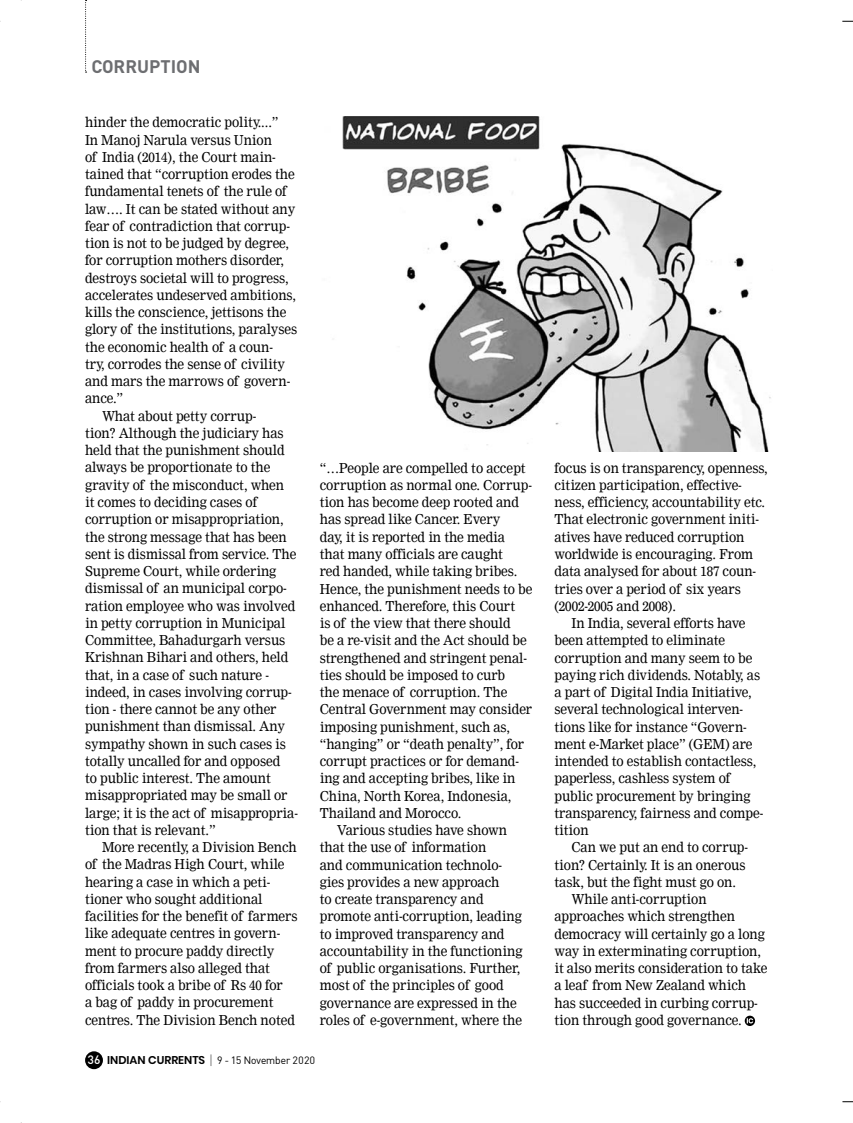
<style>
.page{position:relative;width:853px;height:1123px;background:#fff}
.page>*{position:absolute;margin:0;border:0;box-sizing:border-box;transform-origin:0 0}
.t1{font:700 18px "DI Nc";color:#6d6e71}
.t2{font:13.5px "Nimrod";letter-spacing:-.005em;color:#000;scale:.95 1}
.t3{font:10.5px "Sapient Sans";color:#000}
.s1{font-weight:500;font-size:12px;color:#fff}
.s2{font-family:"Poppins";font-weight:600;font-size:11.25px}
.s3{font-weight:300;font-size:13.5px}
</style>
<div class="page">
<div style="left:85px;top:1051px;width:18px;height:18px;background:#000;border-radius:50%"></div>
<img style="left:342px;top:117px;width:429px;height:334px">
<svg style="left:744px;top:1015px;width:11px;height:11px"></svg>
<svg style="left:746px;top:1018px;width:7px;height:5px"></svg>
<svg style="left:85px;top:0;width:2px;height:73px"></svg>
<h1 class="t1" style="left:91px;top:55px;width:23px">CORR</h1>
<h1 class="t1" style="left:137px;top:55px;width:34px">UPTION</h1>
<p class="t2" style="left:85px;top:114px;width:205px">hinder the democratic polity....”</p>
<p class="t2" style="left:85px;top:132px;width:198px">In Manoj Narula versus Union</p>
<p class="t2" style="left:85px;top:149px;width:202px">of India (2014), the Court main-</p>
<p class="t2" style="left:85px;top:166px;width:222px">tained that “corruption erodes the</p>
<p class="t2" style="left:85px;top:183px;width:214px">fundamental tenets of the rule of</p>
<p class="t2" style="left:85px;top:201px;width:223px">law…. It can be stated without any</p>
<p class="t2" style="left:85px;top:218px;width:217px">fear of contradiction that corrup-</p>
<p class="t2" style="left:85px;top:235px;width:216px">tion is not to be judged by degree,</p>
<p class="t2" style="left:85px;top:252px;width:211px">for corruption mothers disorder,</p>
<p class="t2" style="left:85px;top:270px;width:216px">destroys societal will to progress,</p>
<p class="t2" style="left:85px;top:287px;width:223px">accelerates undeserved ambitions,</p>
<p class="t2" style="left:85px;top:304px;width:213px">kills the conscience, jettisons the</p>
<p class="t2" style="left:85px;top:321px;width:225px">glory of the institutions, paralyses</p>
<p class="t2" style="left:85px;top:339px;width:199px">the economic health of a coun-</p>
<p class="t2" style="left:85px;top:356px;width:212px">try, corrodes the sense of civility</p>
<p class="t2" style="left:85px;top:373px;width:218px">and mars the marrows of govern-</p>
<p class="t2" style="left:85px;top:390px;width:42px">ance.”</p>
<p class="t2" style="left:102px;top:408px;width:164px">What about petty corrup-</p>
<p class="t2" style="left:85px;top:425px;width:211px">tion? Although the judiciary has</p>
<p class="t2" style="left:85px;top:442px;width:211px">held that the punishment should</p>
<p class="t2" style="left:85px;top:459px;width:196px">always be proportionate to the</p>
<p class="t2" style="left:85px;top:477px;width:211px">gravity of the misconduct, when</p>
<p class="t2" style="left:85px;top:494px;width:182px">it comes to deciding cases of</p>
<p class="t2" style="left:85px;top:511px;width:210px">corruption or misappropriation,</p>
<p class="t2" style="left:85px;top:528px;width:214px">the strong message that has been</p>
<p class="t2" style="left:85px;top:546px;width:224px">sent is dismissal from service. The</p>
<p class="t2" style="left:85px;top:563px;width:203px">Supreme Court, while ordering</p>
<p class="t2" style="left:85px;top:580px;width:214px">dismissal of an municipal corpo-</p>
<p class="t2" style="left:85px;top:597px;width:223px">ration employee who was involved</p>
<p class="t2" style="left:85px;top:615px;width:212px">in petty corruption in Municipal</p>
<p class="t2" style="left:85px;top:632px;width:212px">Committee, Bahadurgarh versus</p>
<p class="t2" style="left:85px;top:649px;width:215px">Krishnan Bihari and others, held</p>
<p class="t2" style="left:85px;top:666px;width:195px">that, in a case of such nature -</p>
<p class="t2" style="left:85px;top:684px;width:219px">indeed, in cases involving corrup-</p>
<p class="t2" style="left:85px;top:701px;width:203px">tion - there cannot be any other</p>
<p class="t2" style="left:85px;top:718px;width:212px">punishment than dismissal. Any</p>
<p class="t2" style="left:85px;top:735px;width:213px">sympathy shown in such cases is</p>
<p class="t2" style="left:85px;top:753px;width:207px">totally uncalled for and opposed</p>
<p class="t2" style="left:85px;top:770px;width:197px">to public interest. The amount</p>
<p class="t2" style="left:85px;top:787px;width:215px">misappropriated may be small or</p>
<p class="t2" style="left:85px;top:804px;width:226px">large; it is the act of misappropria-</p>
<p class="t2" style="left:85px;top:822px;width:139px">tion that is relevant.”</p>
<p class="t2" style="left:102px;top:839px;width:206px">More recently, a Division Bench</p>
<p class="t2" style="left:85px;top:856px;width:211px">of the Madras High Court, while</p>
<p class="t2" style="left:85px;top:873px;width:197px">hearing a case in which a peti-</p>
<p class="t2" style="left:85px;top:891px;width:188px">tioner who sought additional</p>
<p class="t2" style="left:85px;top:908px;width:225px">facilities for the benefit of farmers</p>
<p class="t2" style="left:85px;top:925px;width:207px">like adequate centres in govern-</p>
<p class="t2" style="left:85px;top:942px;width:201px">ment to procure paddy directly</p>
<p class="t2" style="left:85px;top:960px;width:196px">from farmers also alleged that</p>
<p class="t2" style="left:85px;top:977px;width:210px">officials took a bribe of Rs 40 for</p>
<p class="t2" style="left:85px;top:994px;width:200px">a bag of paddy in procurement</p>
<p class="t2" style="left:85px;top:1011px;width:222px">centres. The Division Bench noted</p>
<p class="t2" style="left:320px;top:460px;width:218px">“…People are compelled to accept</p>
<p class="t2" style="left:320px;top:477px;width:225px">corruption as normal one. Corrup-</p>
<p class="t2" style="left:320px;top:494px;width:211px">tion has become deep rooted and</p>
<p class="t2" style="left:320px;top:511px;width:192px">has spread like Cancer. Every</p>
<p class="t2" style="left:320px;top:529px;width:196px">day, it is reported in the media</p>
<p class="t2" style="left:320px;top:546px;width:194px">that many officials are caught</p>
<p class="t2" style="left:320px;top:563px;width:209px">red handed, while taking bribes.</p>
<p class="t2" style="left:320px;top:580px;width:225px">Hence, the punishment needs to be</p>
<p class="t2" style="left:320px;top:598px;width:207px">enhanced. Therefore, this Court</p>
<p class="t2" style="left:320px;top:615px;width:202px">is of the view that there should</p>
<p class="t2" style="left:320px;top:632px;width:219px">be a re-visit and the Act should be</p>
<p class="t2" style="left:320px;top:649px;width:219px">strengthened and stringent penal-</p>
<p class="t2" style="left:320px;top:667px;width:197px">ties should be imposed to curb</p>
<p class="t2" style="left:320px;top:684px;width:199px">the menace of corruption. The</p>
<p class="t2" style="left:320px;top:701px;width:225px">Central Government may consider</p>
<p class="t2" style="left:320px;top:718px;width:202px">imposing punishment, such as,</p>
<p class="t2" style="left:320px;top:736px;width:217px">“hanging” or “death penalty”, for</p>
<p class="t2" style="left:320px;top:753px;width:211px">corrupt practices or for demand-</p>
<p class="t2" style="left:320px;top:770px;width:207px">ing and accepting bribes, like in</p>
<p class="t2" style="left:320px;top:787px;width:203px">China, North Korea, Indonesia,</p>
<p class="t2" style="left:320px;top:805px;width:151px">Thailand and Morocco.</p>
<p class="t2" style="left:337px;top:822px;width:181px">Various studies have shown</p>
<p class="t2" style="left:320px;top:839px;width:177px">that the use of information</p>
<p class="t2" style="left:320px;top:856px;width:193px">and communication technolo-</p>
<p class="t2" style="left:320px;top:874px;width:191px">gies provides a new approach</p>
<p class="t2" style="left:320px;top:891px;width:174px">to create transparency and</p>
<p class="t2" style="left:320px;top:908px;width:214px">promote anti-corruption, leading</p>
<p class="t2" style="left:320px;top:925px;width:196px">to improved transparency and</p>
<p class="t2" style="left:320px;top:943px;width:215px">accountability in the functioning</p>
<p class="t2" style="left:320px;top:960px;width:212px">of public organisations. Further,</p>
<p class="t2" style="left:320px;top:977px;width:195px">most of the principles of good</p>
<p class="t2" style="left:320px;top:994px;width:209px">governance are expressed in the</p>
<p class="t2" style="left:320px;top:1012px;width:214px">roles of e-government, where the</p>
<p class="t3" style="left:87px;top:1053px;width:229px"><span class="s1">36</span> <span class="s2">INDIAN CURRENTS</span> <span class="s3">|</span> 9 - 15 November 2020</p>
<p class="t2" style="left:554px;top:460px;width:226px">focus is on transparency, openness,</p>
<p class="t2" style="left:554px;top:477px;width:199px">citizen participation, effective-</p>
<p class="t2" style="left:554px;top:494px;width:223px">ness, efficiency, accountability etc.</p>
<p class="t2" style="left:554px;top:511px;width:217px">That electronic government initi-</p>
<p class="t2" style="left:554px;top:529px;width:201px">atives have reduced corruption</p>
<p class="t2" style="left:554px;top:546px;width:211px">worldwide is encouraging. From</p>
<p class="t2" style="left:554px;top:563px;width:214px">data analysed for about 187 coun-</p>
<p class="t2" style="left:554px;top:580px;width:198px">tries over a period of six years</p>
<p class="t2" style="left:554px;top:598px;width:129px">(2002-2005 and 2008).</p>
<p class="t2" style="left:571px;top:615px;width:185px">In India, several efforts have</p>
<p class="t2" style="left:554px;top:632px;width:181px">been attempted to eliminate</p>
<p class="t2" style="left:554px;top:649px;width:210px">corruption and many seem to be</p>
<p class="t2" style="left:554px;top:667px;width:218px">paying rich dividends. Notably, as</p>
<p class="t2" style="left:554px;top:684px;width:209px">a part of Digital India Initiative,</p>
<p class="t2" style="left:554px;top:701px;width:200px">several technological interven-</p>
<p class="t2" style="left:554px;top:718px;width:204px">tions like for instance “Govern-</p>
<p class="t2" style="left:554px;top:736px;width:210px">ment e-Market place” (GEM) are</p>
<p class="t2" style="left:554px;top:753px;width:214px">intended to establish contactless,</p>
<p class="t2" style="left:554px;top:770px;width:186px">paperless, cashless system of</p>
<p class="t2" style="left:554px;top:787px;width:208px">public procurement by bringing</p>
<p class="t2" style="left:554px;top:805px;width:221px">transparency, fairness and compe-</p>
<p class="t2" style="left:554px;top:822px;width:37px">tition</p>
<p class="t2" style="left:571px;top:839px;width:187px">Can we put an end to corrup-</p>
<p class="t2" style="left:554px;top:856px;width:203px">tion? Certainly. It is an onerous</p>
<p class="t2" style="left:554px;top:874px;width:192px">task, but the fight must go on.</p>
<p class="t2" style="left:571px;top:891px;width:144px">While anti-corruption</p>
<p class="t2" style="left:554px;top:908px;width:192px">approaches which strengthen</p>
<p class="t2" style="left:554px;top:925px;width:223px">democracy will certainly go a long</p>
<p class="t2" style="left:554px;top:943px;width:219px">way in exterminating corruption,</p>
<p class="t2" style="left:554px;top:960px;width:226px">it also merits consideration to take</p>
<p class="t2" style="left:554px;top:977px;width:203px">a leaf from New Zealand which</p>
<p class="t2" style="left:554px;top:994px;width:216px">has succeeded in curbing corrup-</p>
<p class="t2" style="left:554px;top:1012px;width:198px">tion through good governance.</p>
</div>
